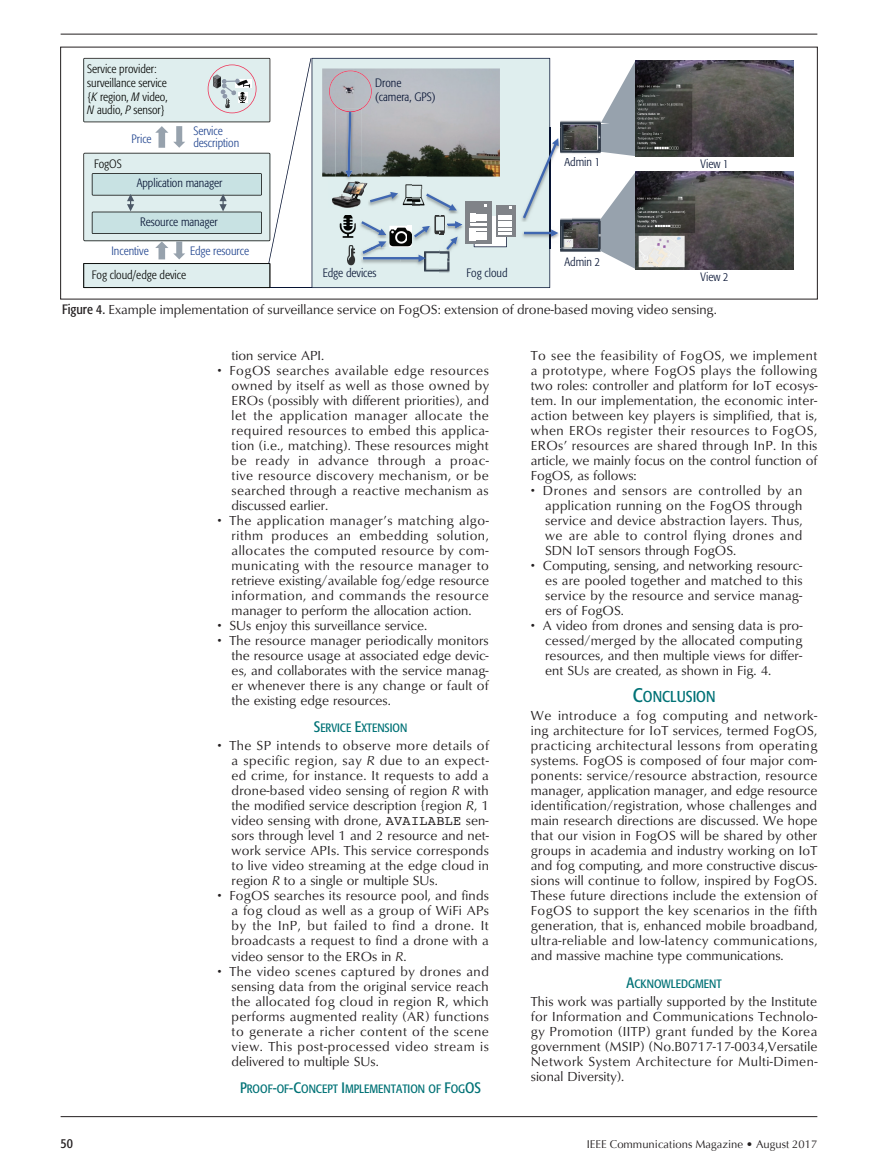
<style>
.page{position:relative;width:878px;height:1175px;background:#fff}
.page>*{position:absolute;margin:0;border:0;box-sizing:border-box;transform-origin:0 0}
.t1{font:15.6px "Formata Condensed SC800";color:#007276}
.t2{font:13.5px/15px "Classico URW";color:#231f20;text-align:justify}
.t3{font:13.5px "Formata Condensed SC800";color:#231f20}
.t4{font:300 condensed 12px/13.5px "Formata";color:#061333}
.t5{font:300 condensed 12px/13.5px "Formata";color:#040503}
.t6{font:12px "Formata Condensed SC800";color:#007276}
.t7{font:300 condensed 12px/12px "Formata";color:#1f438e}
.t8{font:11.25px "Optima";color:#231f20}
.s1{font-style:italic}
.s2{font-family:"Formata";font-stretch:condensed}
.s3{font-size:15px}
.s4{font-family:"Courier"}
.s5{font-size:19.5px}
</style>
<div class="page">
<hr style="left:61px;top:34px;width:756px;height:1px;background:#231f20">
<hr style="left:61px;top:1115px;width:756px;height:1px;background:#231f20">
<svg style="left:311px;top:58px;width:239px;height:230px;background:#d5e4e5"></svg>
<img style="left:322px;top:68px;width:177px;height:108px">
<svg style="left:329px;top:70px;width:42px;height:108px;background:#a7a8b1"></svg>
<svg style="left:511px;top:205px;width:4px;height:31px"></svg>
<img style="left:367px;top:182px;width:33px;height:10px">
<img style="left:516px;top:127px;width:6px;height:99px">
<img style="left:336px;top:215px;width:19px;height:23px">
<img style="left:343px;top:245px;width:12px;height:20px">
<img style="left:328px;top:178px;width:39px;height:30px">
<img style="left:364px;top:182px;width:3px;height:10px">
<img style="left:517px;top:226px;width:5px;height:22px">
<img style="left:517px;top:222px;width:5px;height:4px">
<img style="left:635px;top:172px;width:157px;height:97px">
<img style="left:635px;top:60px;width:157px;height:96px">
<svg style="left:522px;top:60px;width:113px;height:209px"></svg>
<img style="left:561px;top:125px;width:36px;height:25px">
<img style="left:400px;top:176px;width:26px;height:16px">
<img style="left:426px;top:190px;width:43px;height:2px">
<img style="left:420px;top:190px;width:6px;height:2px">
<img style="left:357px;top:265px;width:92px;height:9px">
<img style="left:357px;top:267px;width:19px;height:7px">
<img style="left:424px;top:265px;width:14px;height:9px">
<svg style="left:355px;top:192px;width:156px;height:73px;background:#c0cdd2"></svg>
<svg style="left:83px;top:58px;width:228px;height:230px"></svg>
<p class="t5" style="left:87px;top:63px;width:82px">Service provider: surveillance service {<span class="s1">K</span> region, <span class="s1">M</span> video,<br><span class="s1">N</span> audio, <span class="s1">P</span> sensor}</p>
<p class="t5" style="left:94px;top:157px;width:29px">FogOS</p>
<p class="t7" style="left:131px;top:133px;width:21px">Price</p>
<p class="t7" style="left:193px;top:125px;width:47px">Service description</p>
<p class="t4" style="left:137px;top:176px;width:87px">Application manager</p>
<p class="t4" style="left:140px;top:215px;width:79px">Resource manager</p>
<p class="t7" style="left:111px;top:245px;width:39px">Incentive</p>
<p class="t7" style="left:190px;top:245px;width:61px">Edge resource</p>
<p class="t5" style="left:92px;top:268px;width:96px">Fog cloud/edge device</p>
<p class="t4" style="left:375px;top:76px;width:62px">Drone (camera, GPS)</p>
<p class="t4" style="left:322px;top:266px;width:55px">Edge devices</p>
<p class="t4" style="left:466px;top:266px;width:42px">Fog cloud</p>
<p class="t4" style="left:570px;top:155px;width:18px">d i</p>
<p class="t4" style="left:700px;top:157px;width:29px">View 1</p>
<p class="t4" style="left:564px;top:155px;width:37px">Amn 1</p>
<p class="t4" style="left:564px;top:255px;width:37px">Admin 2</p>
<p class="t4" style="left:700px;top:270px;width:29px">View 2</p>
<p class="t2" style="left:62px;top:301px;width:656px"><span class="s2">Figure 4.</span> Example implementation of surveillance service on FogOS: extension of drone-based moving video sensing.</p>
<p class="t2" style="left:231px;top:347px;width:94px">tion service API.</p>
<p class="t2" style="left:231px;top:362px;width:259px;text-indent:-14px">• FogOS searches available edge resources owned by itself as well as those owned by EROs (possibly with different priorities), and let the application manager allocate the required resources to embed this applica&shy;tion (i.e., matching). These resources might be ready in advance through a proac&shy;tive resource discovery mechanism, or be searched through a reactive mechanism as discussed earlier.</p>
<p class="t2" style="left:231px;top:512px;width:259px;text-indent:-14px">• The application manager’s matching algo&shy;rithm produces an embedding solution, allocates the computed resource by com&shy;municating with the resource manager to retrieve existing/available fog/edge resource information, and commands the resource manager to perform the allocation action.</p>
<p class="t2" style="left:217px;top:617px;width:211px">• SUs enjoy this surveillance service.</p>
<p class="t2" style="left:231px;top:632px;width:258px;text-indent:-14px">• The resource manager periodically monitors the resource usage at associated edge devic&shy;es, and collaborates with the service manag&shy;er whenever there is any change or fault of the existing edge resources.</p>
<p class="t6" style="left:314px;top:721px;width:95px"><span class="s3">S</span>ERVICE <span class="s3">E</span>XTENSION</p>
<p class="t2" style="left:231px;top:737px;width:259px;text-indent:-14px">• The SP intends to observe more details of a specific region, say <span class="s1">R</span> due to an expect&shy;ed crime, for instance. It requests to add a drone-based video sensing of region <span class="s1">R</span> with the modified service description {region <span class="s1">R</span>, 1 video sensing with drone, <span class="s4">AVAILABLE</span> sen&shy;sors through level 1 and 2 resource and net&shy;work service APIs. This service corresponds to live video streaming at the edge cloud in region <span class="s1">R</span> to a single or multiple SUs.</p>
<p class="t2" style="left:231px;top:887px;width:259px;text-indent:-14px">• FogOS searches its resource pool, and finds a fog cloud as well as a group of WiFi APs by the InP, but failed to find a drone. It broadcasts a request to find a drone with a video sensor to the EROs in <span class="s1">R</span>.</p>
<p class="t2" style="left:231px;top:962px;width:258px;text-indent:-14px">• The video scenes captured by drones and sensing data from the original service reach the allocated fog cloud in region R, which performs augmented reality (AR) functions to generate a richer content of the scene view. This post-processed video stream is delivered to multiple SUs.</p>
<p class="t6" style="left:240px;top:1081px;width:234px"><span class="s3">P</span>ROOF<span class="s3">-</span>OF<span class="s3">-C</span>ONCEPT <span class="s3">I</span>MPLEMENTATION OF <span class="s3">F</span>OG<span class="s3">OS</span></p>
<p class="t2" style="left:530px;top:347px;width:288px">To see the feasibility of FogOS, we implement a prototype, where FogOS plays the following two roles: controller and platform for IoT ecosys&shy;tem. In our implementation, the economic inter&shy;action between key players is simplified, that is, when EROs register their resources to FogOS, EROs’ resources are shared through InP. In this article, we mainly focus on the control function of FogOS, as follows:</p>
<p class="t2" style="left:545px;top:482px;width:259px;text-indent:-14px">• Drones and sensors are controlled by an application running on the FogOS through service and device abstraction layers. Thus, we are able to control flying drones and SDN IoT sensors through FogOS.</p>
<p class="t2" style="left:545px;top:557px;width:259px;text-indent:-14px">• Computing, sensing, and networking resourc&shy;es are pooled together and matched to this service by the resource and service manag&shy;ers of FogOS.</p>
<p class="t2" style="left:545px;top:617px;width:259px;text-indent:-14px">• A video from drones and sensing data is pro&shy;cessed/merged by the allocated computing resources, and then multiple views for differ&shy;ent SUs are created, as shown in Fig. 4.</p>
<p class="t1" style="left:632px;top:687px;width:84px"><span class="s5">C</span>ONCLUSION</p>
<p class="t2" style="left:530px;top:707px;width:288px">We introduce a fog computing and network&shy;ing architecture for IoT services, termed FogOS, practicing architectural lessons from operating systems. FogOS is composed of four major com&shy;ponents: service/resource abstraction, resource manager, application manager, and edge resource identification/registration, whose challenges and main research directions are discussed. We hope that our vision in FogOS will be shared by other groups in academia and industry working on IoT and fog computing, and more constructive discus&shy;sions will continue to follow, inspired by FogOS.<br>These future directions include the extension of FogOS to support the key scenarios in the fifth generation, that is, enhanced mobile broadband, ultra-reliable and low-latency communications, and massive machine type communications.</p>
<p class="t6" style="left:626px;top:976px;width:97px"><span class="s3">A</span>CKNOWLEDGMENT</p>
<p class="t2" style="left:530px;top:992px;width:288px">This work was partially supported by the Institute for Information and Communications Technolo&shy;gy Promotion (IITP) grant funded by the Korea government (MSIP) (No.B0717-17-0034,Versatile Network System Architecture for Multi-Dimen&shy;sional Diversity).</p>
<p class="t3" style="left:61px;top:1134px;width:14px">50</p>
<p class="t8" style="left:586px;top:1137px;width:232px">IEEE Communications Magazine • August 2017</p>
</div>
